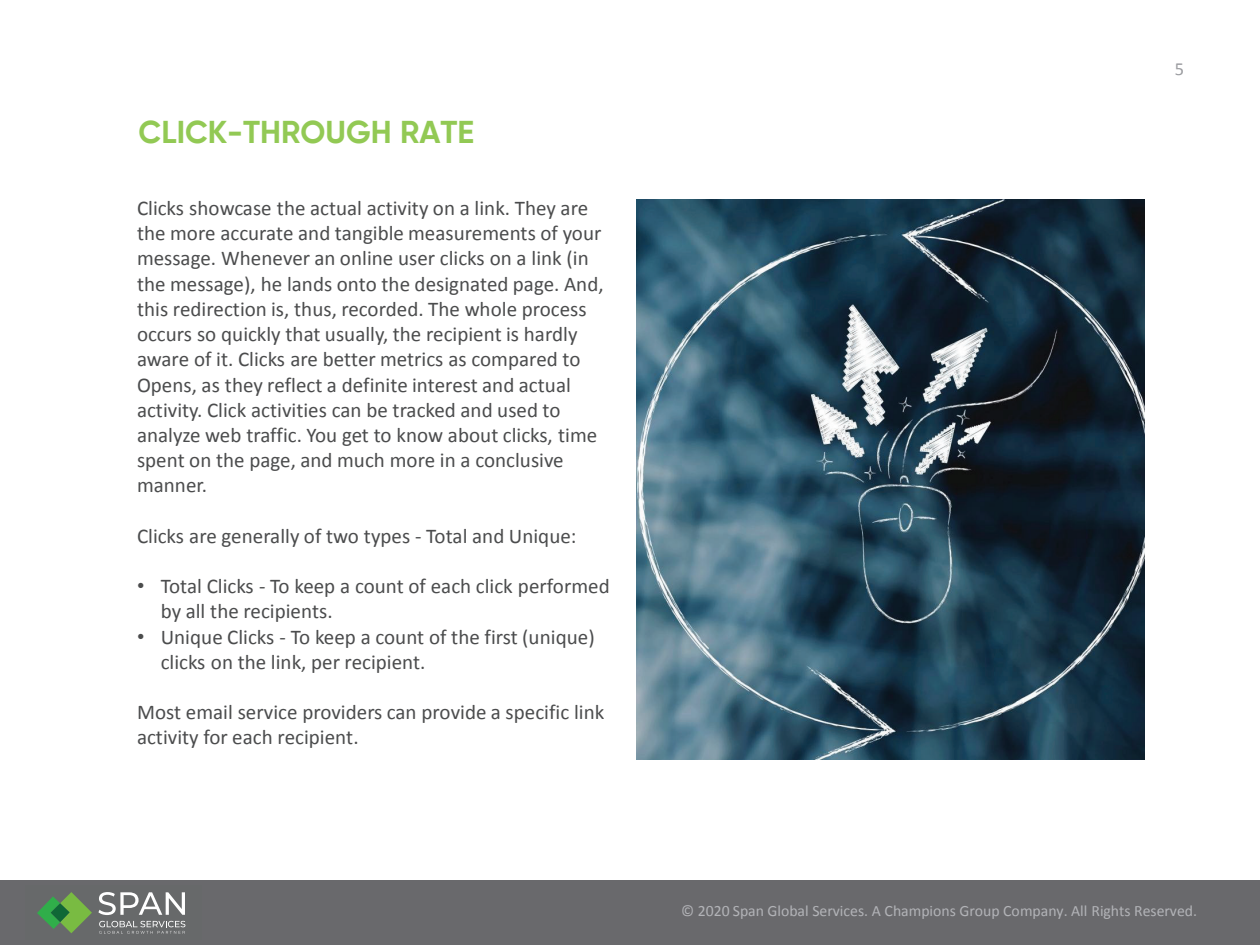
<style>
.page{position:relative;width:1260px;height:945px;background:#fff}
.page>*{position:absolute;margin:0;border:0;box-sizing:border-box;transform-origin:0 0}
.t1{font:700 31.5px "Gilroy";color:#92c954}
.t2{font:21px/25.2px "Calibri";color:#4b4c4d}
.t3{font:18.55px "Calibri";color:#9b9ca0}
.t4{font:15.75px "Calibri";color:#b2b3b7}
.s1{font-family:"Arial"}
</style>
<div class="page">
<div style="left:0;top:880px;width:1260px;height:65px;background:#69696c"></div>
<img style="left:636px;top:200px;width:508px;height:560px">
<svg style="left:98px;top:892px;width:87px;height:23px"></svg>
<svg style="left:37px;top:892px;width:55px;height:41px"></svg>
<svg style="left:99px;top:921px;width:86px;height:13px"></svg>
<h1 class="t1" style="left:139px;top:112px;width:337px">CLICK-THROUGH RATE</h1>
<p class="t2" style="left:137px;top:196px;width:468px">Clicks showcase the actual activity on a link. They are the more accurate and tangible measurements of your message. Whenever an online user clicks on a link (in the message), he lands onto the designated page. And, this redirection is, thus, recorded. The whole process occurs so quickly that usually, the recipient is hardly aware of it. Clicks are better metrics as compared to Opens, as they reflect a definite interest and actual activity. Click activities can be tracked and used to analyze web traffic. You get to know about clicks, time spent on the page, and much more in a conclusive manner.</p>
<p class="t2" style="left:137px;top:523px;width:441px">Clicks are generally of two types - Total and Unique:</p>
<p class="t2" style="left:161px;top:574px;width:450px;text-indent:-24px"><span class="s1">•</span> Total Clicks - To keep a count of each click performed by all the recipients.</p>
<p class="t2" style="left:161px;top:624px;width:435px;text-indent:-24px"><span class="s1">•</span> Unique Clicks - To keep a count of the first (unique) clicks on the link, per recipient.</p>
<p class="t2" style="left:137px;top:700px;width:469px">Most email service providers can provide a specific link activity for each recipient.</p>
<p class="t3" style="left:1175px;top:57px;width:11px">5</p>
<p class="t4" style="left:681px;top:901px;width:517px">© 2020 Span Global Services. A Champions Group Company. All Rights Reserved.</p>
</div>
